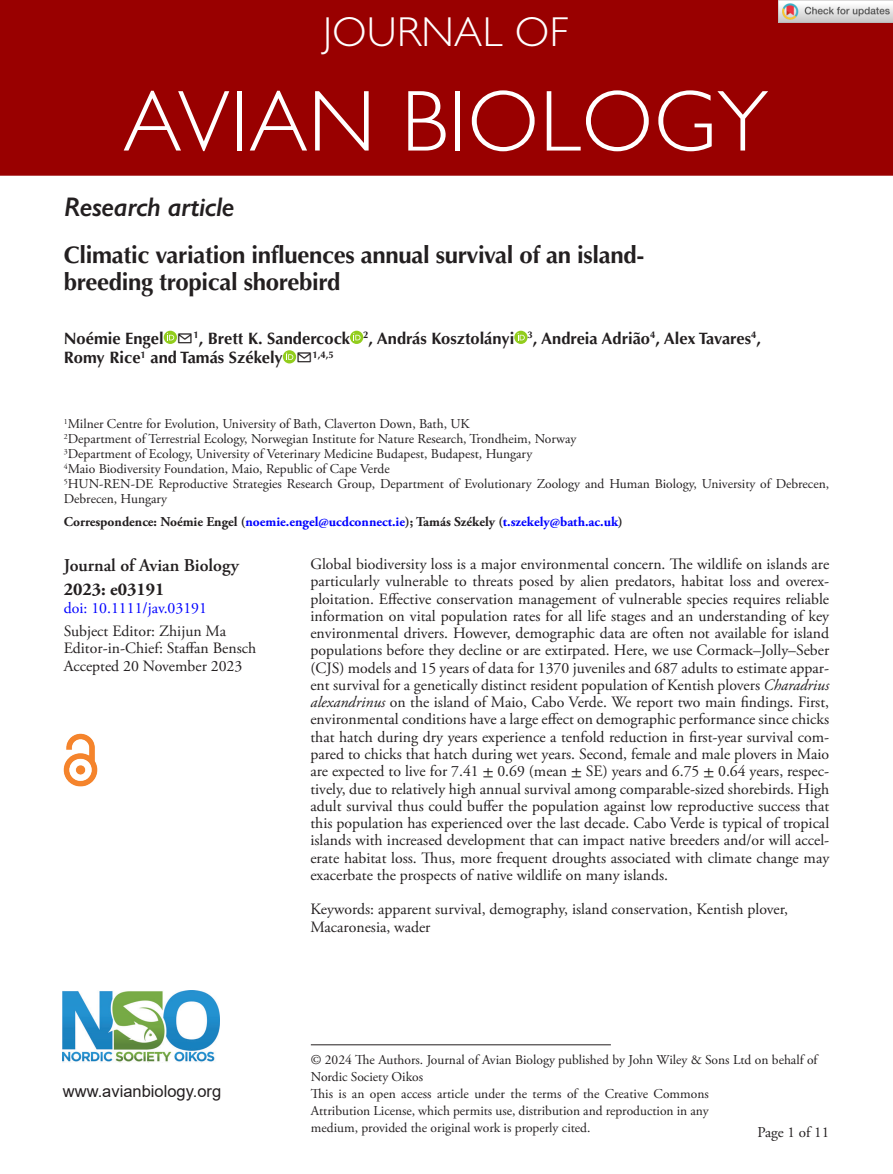
<style>
.page{position:relative;width:893px;height:1174px;background:#fff}
.page>*{position:absolute;margin:0;border:0;box-sizing:border-box;transform-origin:0 0}
.JAB_Title{font:300 87px "Gill Sans Std";letter-spacing:.01em;color:#fff}
.JAB_Title-2{font:300 42px "Gill Sans Std";letter-spacing:.01em;color:#fff}
.AT_TYPE{font:italic 600 27px "Gill Sans";letter-spacing:-.015em;color:#231f20}
.CT{font:700 24px/27px "Optima LT Std";letter-spacing:-.015em;color:#231f20}
.t1{font:600 18px "Adobe Garamond Pro";color:#231f20}
.Corres{font:700 18px "Adobe Garamond Pro";color:#231f20}
.AU{font:700 16.5px/19.5px "Optima LT Std";color:#231f20}
.Arial{font:16.5px "Arial";color:#231f20}
.ABS_TXT{font:15.75px/17.2px "Adobe Garamond Pro";color:#231f20;text-align:justify}
.Keywords{font:15.75px/17.2px "Adobe Garamond Pro";color:#231f20}
.Doi_No{font:15.75px "Adobe Garamond Pro";color:#00f}
.t2{font:15px "Adobe Garamond Pro";color:#231f20}
.Address{font:13.5px/16.8px "Adobe Garamond Pro";color:#231f20;text-align:justify}
.FM_Note{font:13.5px/17px "Adobe Garamond Pro";color:#231f20}
.Corres-2{font:700 13.5px "Adobe Garamond Pro";color:#00f}
.s1{color:#231f20}
.s2{font-style:italic}
.s3{font-family:"STIX General"}
</style>
<div class="page">
<img style="left:63px;top:990px;width:156px;height:72px">
<img style="left:64px;top:733px;width:34px;height:53px">
<div style="left:0;top:0;width:893px;height:176px;background:#900"></div>
<hr style="left:311px;top:1044px;width:300px;height:1px;background:#231f20">
<svg style="left:164px;top:331px;width:13px;height:13px"></svg>
<svg style="left:167px;top:333px;width:7px;height:7px"></svg>
<svg style="left:350px;top:331px;width:13px;height:13px"></svg>
<svg style="left:353px;top:333px;width:7px;height:7px"></svg>
<svg style="left:514px;top:331px;width:13px;height:13px"></svg>
<svg style="left:518px;top:333px;width:7px;height:7px"></svg>
<svg style="left:283px;top:350px;width:13px;height:13px"></svg>
<svg style="left:286px;top:353px;width:7px;height:7px"></svg>
<img style="left:779px;top:0;width:114px;height:23px">
<p class="JAB_Title-2" style="left:323px;top:8px;width:247px">JOURNAL OF</p>
<p class="JAB_Title" style="left:123px;top:72px;width:646px">AVIAN BIOLOGY</p>
<p class="AT_TYPE" style="left:64px;top:191px;width:172px">Research article</p>
<p class="CT" style="left:64px;top:242px;width:582px">Climatic variation influences annual survival of an island&shy;breeding tropical shorebird</p>
<p class="AU" style="left:64px;top:329px;width:699px">Noémie Engel ✉<sup>1</sup>, Brett K. Sandercock <sup>2</sup>, András Kosztolányi <sup>3</sup>, Andreia Adrião<sup>4</sup>, Alex Tavares<sup>4</sup>,<br>Romy Rice<sup>1</sup> and Tamás Székely ✉<sup>1,4,5</sup></p>
<p class="Address" style="left:64px;top:416px;width:407px"><sup>1</sup>Milner Centre for Evolution, University of Bath, Claverton Down, Bath, UK</p>
<p class="Address" style="left:64px;top:431px;width:514px"><sup>2</sup>Department of Terrestrial Ecology, Norwegian Institute for Nature Research, Trondheim, Norway</p>
<p class="Address" style="left:64px;top:446px;width:470px"><sup>3</sup>Department of Ecology, University of Veterinary Medicine Budapest, Budapest, Hungary</p>
<p class="Address" style="left:64px;top:461px;width:327px"><sup>4</sup>Maio Biodiversity Foundation, Maio, Republic of Cape Verde</p>
<p class="Address" style="left:64px;top:477px;width:767px;line-height:15px"><sup>5</sup>HUN-REN-DE Reproductive Strategies Research Group, Department of Evolutionary Zoology and Human Biology, University of Debrecen,<br>Debrecen, Hungary</p>
<p class="Corres-2" style="left:64px;top:513px;width:560px"><span class="s1">Correspondence: Noémie Engel (</span>noemie.engel@ucdconnect.ie<span class="s1">); Tamás Székely (</span>t.szekely@bath.ac.uk<span class="s1">)</span></p>
<p class="t1" style="left:64px;top:555px;width:177px">Journal of Avian Biology</p>
<p class="Corres" style="left:64px;top:578px;width:102px">2023: e03191</p>
<p class="Doi_No" style="left:64px;top:598px;width:145px">doi: 10.1111/jav.03191</p>
<p class="ABS_TXT" style="left:64px;top:623px;width:164px">Subject Editor: Zhijun Ma</p>
<p class="ABS_TXT" style="left:64px;top:640px;width:194px">Editor-in-Chief: Staffan Bensch</p>
<p class="ABS_TXT" style="left:64px;top:657px;width:180px">Accepted 20 November 2023</p>
<p class="Arial" style="left:63px;top:1079px;width:160px">www.avianbiology.org</p>
<p class="ABS_TXT" style="left:310px;top:556px;width:520px">Global biodiversity loss is a major environmental concern. The wildlife on islands are particularly vulnerable to threats posed by alien predators, habitat loss and overex&shy;ploitation. Effective conservation management of vulnerable species requires reliable information on vital population rates for all life stages and an understanding of key environmental drivers. However, demographic data are often not available for island populations before they decline or are extirpated. Here, we use Cormack–Jolly–Seber (CJS) models and 15 years of data for 1370 juveniles and 687 adults to estimate appar&shy;ent survival for a genetically distinct resident population of Kentish plovers <span class="s2">Charadrius alexandrinus</span> on the island of Maio, Cabo Verde. We report two main findings. First, environmental conditions have a large effect on demographic performance since chicks that hatch during dry years experience a tenfold reduction in first-year survival com&shy;pared to chicks that hatch during wet years. Second, female and male plovers in Maio are expected to live for 7.41 <span class="s3">±</span> 0.69 (mean <span class="s3">±</span> SE) years and 6.75 <span class="s3">±</span> 0.64 years, respec&shy;tively, due to relatively high annual survival among comparable-sized shorebirds. High adult survival thus could buffer the population against low reproductive success that this population has experienced over the last decade. Cabo Verde is typical of tropical islands with increased development that can impact native breeders and/or will accel&shy;erate habitat loss. Thus, more frequent droughts associated with climate change may exacerbate the prospects of native wildlife on many islands.</p>
<p class="Keywords" style="left:310px;top:901px;width:479px">Keywords: apparent survival, demography, island conservation, Kentish plover,<br>Macaronesia, wader</p>
<p class="FM_Note" style="left:311px;top:1052px;width:508px">© 2024 The Authors. Journal of Avian Biology published by John Wiley &amp; Sons Ltd on behalf of<br>Nordic Society Oikos</p>
<p class="Address" style="left:311px;top:1086px;width:399px">This is an open access article under the terms of the Creative Commons Attribution License, which permits use, distribution and reproduction in any medium, provided the original work is properly cited.</p>
<p class="t2" style="left:757px;top:1123px;width:73px">Page 1 of 11</p>
</div>
